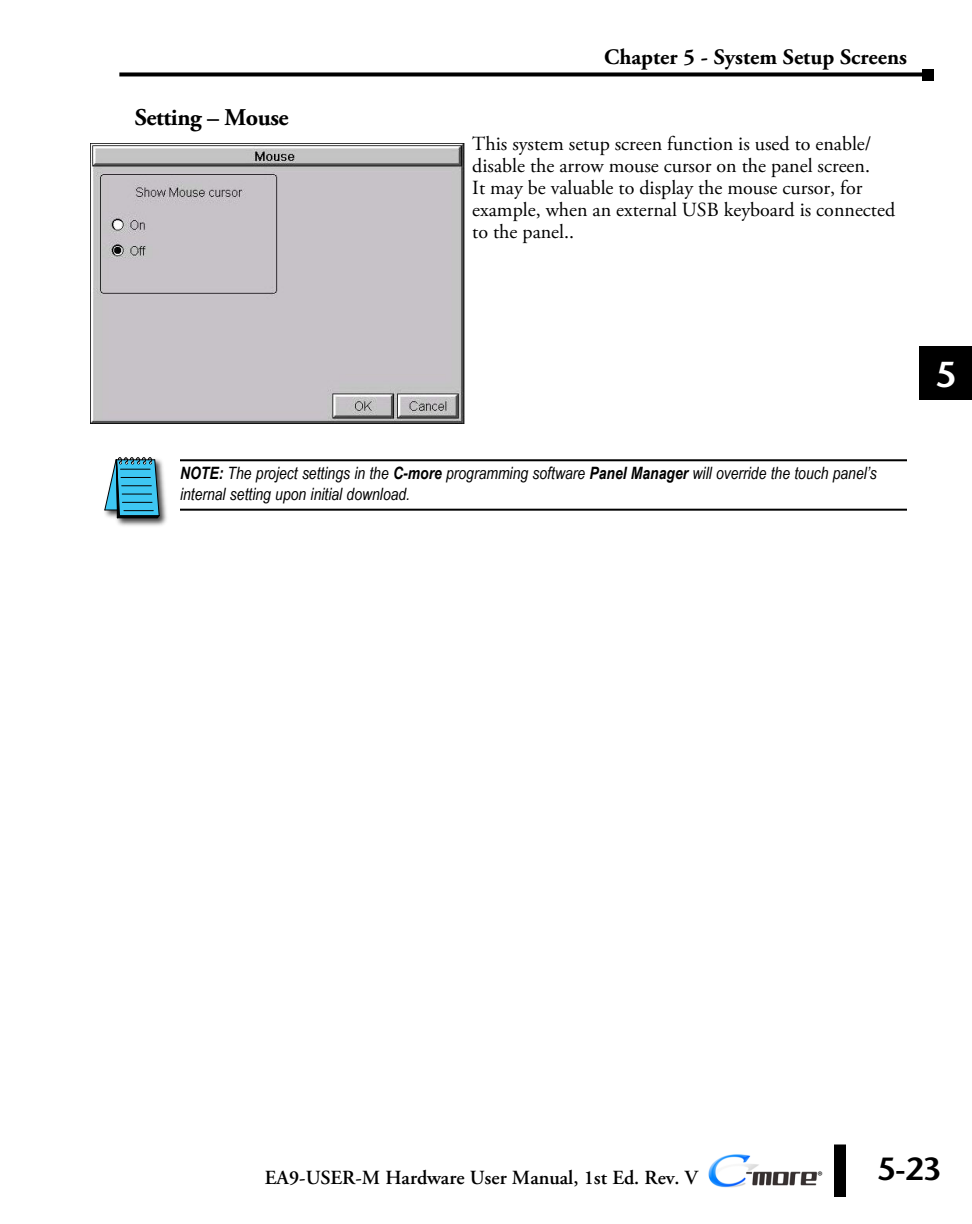
<style>
.page{position:relative;width:972px;height:1224px;background:#fff}
.page>*{position:absolute;margin:0;border:0;box-sizing:border-box;transform-origin:0 0}
.t1{font:600 36px "Stone Sans Std";color:#fff}
.t2{font:600 32px "Stone Sans Std";color:#000}
.t3{font:700 24px "Adobe Garamond Pro";letter-spacing:-.02em;color:#000}
.t4{font:700 22px "Adobe Garamond Pro";color:#000}
.t5{font:20px/22px "Adobe Garamond Pro";color:#000}
.t6{font:600 20px "Adobe Garamond Pro";color:#000}
.t7{font:italic 17px/20.4px "Arial Narrow";color:#000}
.t8{font:12.6px "Myriad Pro";color:#000}
.s1{font-weight:700}
</style>
<div class="page">
<svg style="left:119px;top:72px;width:803px;height:4px;background:#1e1e1e"></svg>
<div style="left:834px;top:1144px;width:12px;height:53px;background:#000"></div>
<div style="left:922px;top:69px;width:12px;height:11px;background:#000"></div>
<img style="left:708px;top:1154px;width:109px;height:34px">
<div style="left:919px;top:346px;width:53px;height:54px;background:#000"></div>
<hr style="left:180px;top:459px;width:727px;height:2px;background:#000">
<hr style="left:180px;top:509px;width:727px;height:2px;background:#000">
<img style="left:116px;top:460px;width:51px;height:66px">
<svg style="left:104px;top:457px;width:56px;height:62px;background:#4fa2bd"></svg>
<img style="left:90px;top:143px;width:375px;height:281px">
<p class="t3" style="left:135px;top:104px;width:155px">Setting – Mouse</p>
<p class="t4" style="left:604px;top:44px;width:304px">Chapter 5 - System Setup Screens</p>
<p class="t5" style="left:472px;top:134px;width:424px">This system setup screen function is used to enable/ disable the arrow mouse cursor on the panel screen.<br>It may be valuable to display the mouse cursor, for example, when an external USB keyboard is connected to the panel..</p>
<p class="t7" style="left:180px;top:463px;width:698px"><span class="s1">NOTE:</span> The project settings in the <span class="s1">C-more</span> programming software <span class="s1">Panel Manager</span> will override the touch panel’s internal setting upon initial download.</p>
<h1 class="t1" style="left:936px;top:352px;width:22px">5</h1>
<p class="t6" style="left:265px;top:1167px;width:434px">EA9-USER-M Hardware User Manual, 1st Ed. Rev. V</p>
<p class="t8" style="left:818px;top:1168px;width:7px">®</p>
<h2 class="t2" style="left:877px;top:1150px;width:66px">5-23</h2>
</div>
